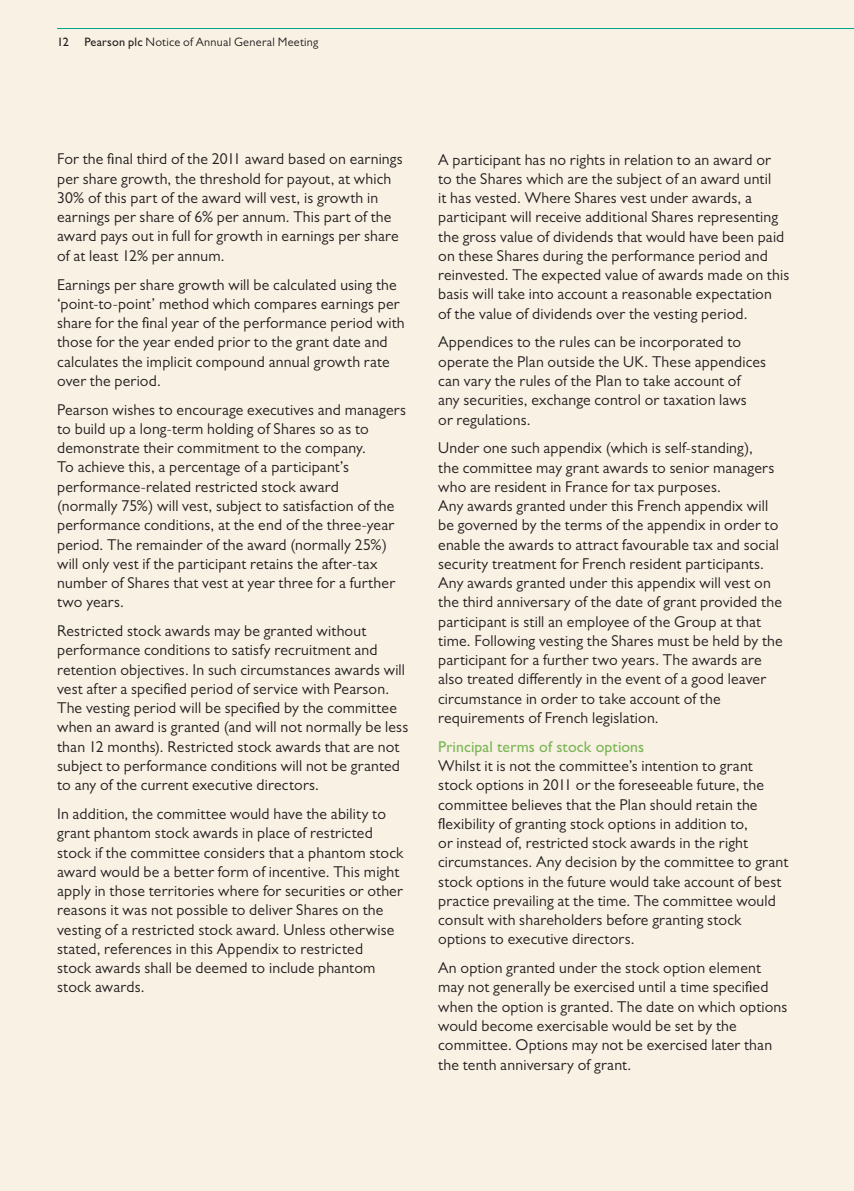
<style>
.page{position:relative;width:854px;height:1191px;background:#fff}
.page>*{position:absolute;margin:0;border:0;box-sizing:border-box;transform-origin:0 0}
.t1{font:15.75px/19.2px "Gill Sans MT Pro";letter-spacing:.01em;color:#231f20}
.t2{font:500 15.75px "Gill Sans MT Pro";letter-spacing:.005em;color:#7bb557}
.t3{font:12.25px "Gill Sans MT Pro";letter-spacing:.025em;color:#231f20}
.t4{font:500 12.25px "Gill Sans MT Pro";color:#231f20}
.s1{font-weight:500}
</style>
<div class="page">
<div style="left:0;top:0;width:853px;height:1191px;background:#f9f2e4"></div>
<hr style="left:853px;top:0;width:1px;height:1191px;background:#f9f2e4">
<hr style="left:57px;top:28px;width:796px;height:1px;background:#00a38a">
<p class="t4" style="left:57px;top:34px;width:13px">12</p>
<p class="t3" style="left:84px;top:34px;width:235px"><span class="s1">Pearson plc</span> Notice of Annual General Meeting</p>
<p class="t1" style="left:57px;top:149px;width:347px">For the final third of the 2011 award based on earnings per share growth, the threshold for payout, at which 30% of this part of the award will vest, is growth in earnings per share of 6% per annum. This part of the award pays out in full for growth in earnings per share of at least 12% per annum.</p>
<p class="t1" style="left:57px;top:274px;width:349px">Earnings per share growth will be calculated using the ‘point-to-point’ method which compares earnings per share for the final year of the performance period with those for the year ended prior to the grant date and calculates the implicit compound annual growth rate over the period.</p>
<p class="t1" style="left:57px;top:400px;width:350px">Pearson wishes to encourage executives and managers to build up a long-term holding of Shares so as to demonstrate their commitment to the company.<br>To achieve this, a percentage of a participant’s performance-related restricted stock award<br>(normally 75%) will vest, subject to satisfaction of the performance conditions, at the end of the three-year period. The remainder of the award (normally 25%) will only vest if the participant retains the after-tax number of Shares that vest at year three for a further two years.</p>
<p class="t1" style="left:57px;top:621px;width:352px">Restricted stock awards may be granted without performance conditions to satisfy recruitment and retention objectives. In such circumstances awards will vest after a specified period of service with Pearson.<br>The vesting period will be specified by the committee when an award is granted (and will not normally be less than 12 months). Restricted stock awards that are not subject to performance conditions will not be granted to any of the current executive directors.</p>
<p class="t1" style="left:57px;top:804px;width:348px">In addition, the committee would have the ability to grant phantom stock awards in place of restricted stock if the committee considers that a phantom stock award would be a better form of incentive. This might apply in those territories where for securities or other reasons it was not possible to deliver Shares on the vesting of a restricted stock award. Unless otherwise stated, references in this Appendix to restricted<br>stock awards shall be deemed to include phantom stock awards.</p>
<p class="t1" style="left:438px;top:149px;width:352px">A participant has no rights in relation to an award or<br>to the Shares which are the subject of an award until<br>it has vested. Where Shares vest under awards, a participant will receive additional Shares representing the gross value of dividends that would have been paid on these Shares during the performance period and reinvested. The expected value of awards made on this basis will take into account a reasonable expectation<br>of the value of dividends over the vesting period.</p>
<p class="t1" style="left:438px;top:332px;width:329px">Appendices to the rules can be incorporated to operate the Plan outside the UK. These appendices can vary the rules of the Plan to take account of<br>any securities, exchange control or taxation laws<br>or regulations.</p>
<p class="t1" style="left:438px;top:438px;width:346px">Under one such appendix (which is self-standing),<br>the committee may grant awards to senior managers who are resident in France for tax purposes.<br>Any awards granted under this French appendix will be governed by the terms of the appendix in order to enable the awards to attract favourable tax and social security treatment for French resident participants.<br>Any awards granted under this appendix will vest on the third anniversary of the date of grant provided the participant is still an employee of the Group at that time. Following vesting the Shares must be held by the participant for a further two years. The awards are also treated differently in the event of a good leaver circumstance in order to take account of the requirements of French legislation.</p>
<p class="t2" style="left:438px;top:737px;width:208px">Principal terms of stock options</p>
<p class="t1" style="left:438px;top:756px;width:351px">Whilst it is not the committee’s intention to grant stock options in 2011 or the foreseeable future, the committee believes that the Plan should retain the flexibility of granting stock options in addition to,<br>or instead of, restricted stock awards in the right circumstances. Any decision by the committee to grant stock options in the future would take account of best practice prevailing at the time. The committee would consult with shareholders before granting stock options to executive directors.</p>
<p class="t1" style="left:438px;top:958px;width:351px">An option granted under the stock option element may not generally be exercised until a time specified when the option is granted. The date on which options would become exercisable would be set by the committee. Options may not be exercised later than the tenth anniversary of grant.</p>
</div>
